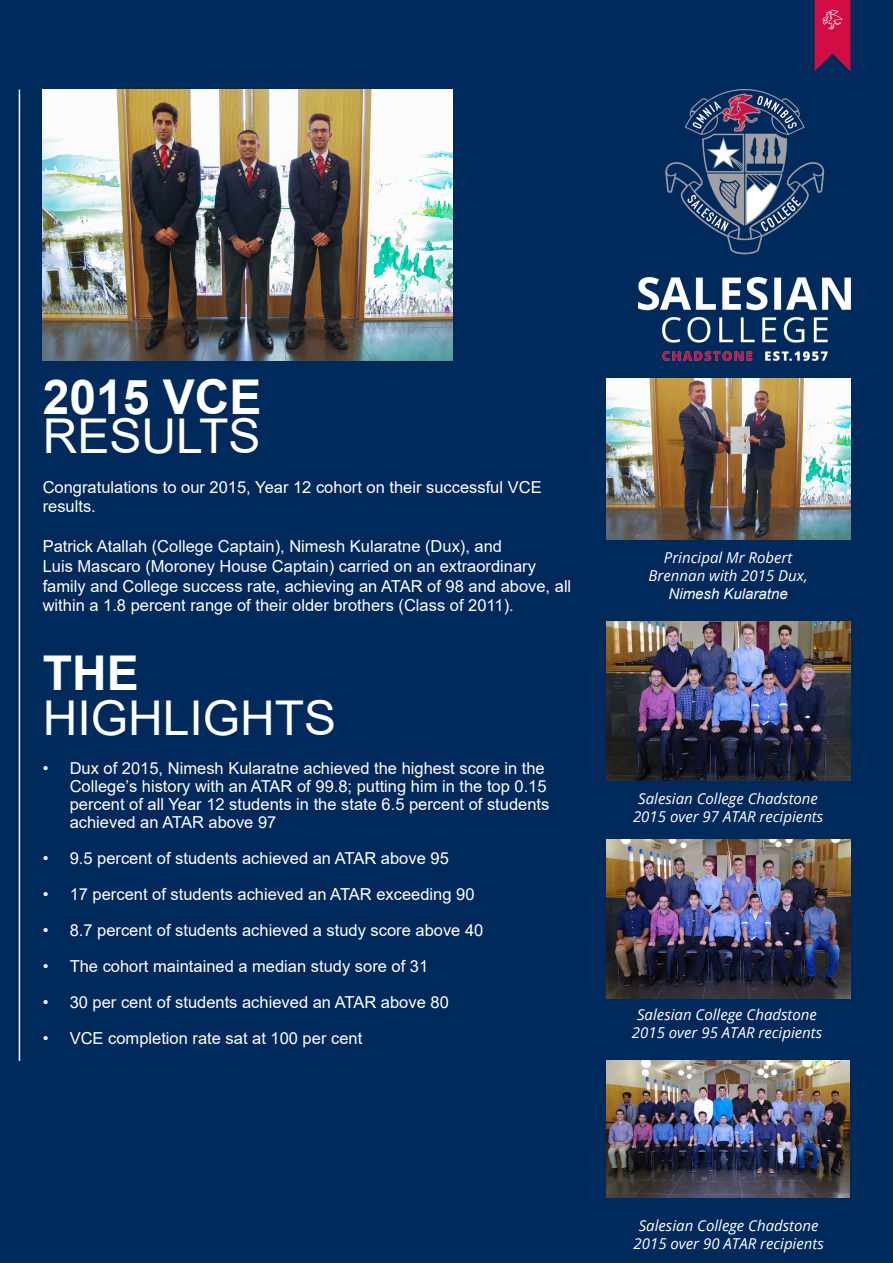
<style>
.page{position:relative;width:893px;height:1263px;background:#00295c}
.page>*{position:absolute;margin:0;border:0;box-sizing:border-box;transform-origin:0 0}
.t1{font:700 48px/39px "Arial";color:#fff}
.t2{font:48px/45px "Arial";color:#fff}
.t3{font:16.5px/19.8px "Arial";color:#fff}
.t4{font:italic 15px/18px "Open Sans";color:#fff;text-align:center}
.s1{font-weight:400}
.s2{font-weight:700}
.s3{font-family:"Arial"}
</style>
<div class="page">
<svg style="left:815px;top:0;width:35px;height:71px;background:#b9174c"></svg>
<img style="left:638px;top:90px;width:212px;height:271px">
<hr style="left:19px;top:90px;width:1px;height:971px;background:#fff">
<img style="left:606px;top:379px;width:244px;height:160px">
<img style="left:606px;top:621px;width:244px;height:159px">
<img style="left:606px;top:839px;width:244px;height:159px">
<img style="left:607px;top:1061px;width:242px;height:137px">
<img style="left:43px;top:90px;width:409px;height:271px">
<p class="t1" style="left:43px;top:378px;width:220px">2015 VCE<br><span class="s1">RESULTS</span></p>
<p class="t3" style="left:43px;top:477px;width:500px">Congratulations to our 2015, Year 12 cohort on their successful VCE results.</p>
<p class="t3" style="left:43px;top:536px;width:530px">Patrick Atallah (College Captain), Nimesh Kularatne (Dux), and<br>Luis Mascaro (Moroney House Captain) carried on an extraordinary family and College success rate, achieving an ATAR of 98 and above, all within a 1.8 percent range of their older brothers (Class of 2011).</p>
<p class="t2" style="left:43px;top:650px;width:295px"><span class="s2">THE<br></span>HIGHLIGHTS</p>
<p class="t3" style="left:70px;top:759px;width:481px;line-height:18px;text-indent:-27px">• Dux of 2015, Nimesh Kularatne achieved the highest score in the College’s history with an ATAR of 99.8; putting him in the top 0.15 percent of all Year 12 students in the state 6.5 percent of students achieved an ATAR above 97</p>
<p class="t3" style="left:43px;top:848px;width:408px">• 9.5 percent of students achieved an ATAR above 95</p>
<p class="t3" style="left:43px;top:884px;width:433px">• 17 percent of students achieved an ATAR exceeding 90</p>
<p class="t3" style="left:43px;top:920px;width:442px">• 8.7 percent of students achieved a study score above 40</p>
<p class="t3" style="left:43px;top:956px;width:387px">• The cohort maintained a median study sore of 31</p>
<p class="t3" style="left:43px;top:992px;width:408px">• 30 per cent of students achieved an ATAR above 80</p>
<p class="t3" style="left:43px;top:1028px;width:321px">• VCE completion rate sat at 100 per cent</p>
<p class="t4" style="left:649px;top:548px;width:161px">Principal Mr Robert<br>Brennan with 2015 Dux,<br><span class="s3">Nimesh Kularatne</span></p>
<p class="t4" style="left:633px;top:789px;width:192px">Salesian College Chadstone<br>2015 over 97 ATAR recipients</p>
<p class="t4" style="left:632px;top:1005px;width:192px">Salesian College Chadstone<br>2015 over 95 ATAR recipients</p>
<p class="t4" style="left:634px;top:1216px;width:192px">Salesian College Chadstone<br>2015 over 90 ATAR recipients</p>
</div>
